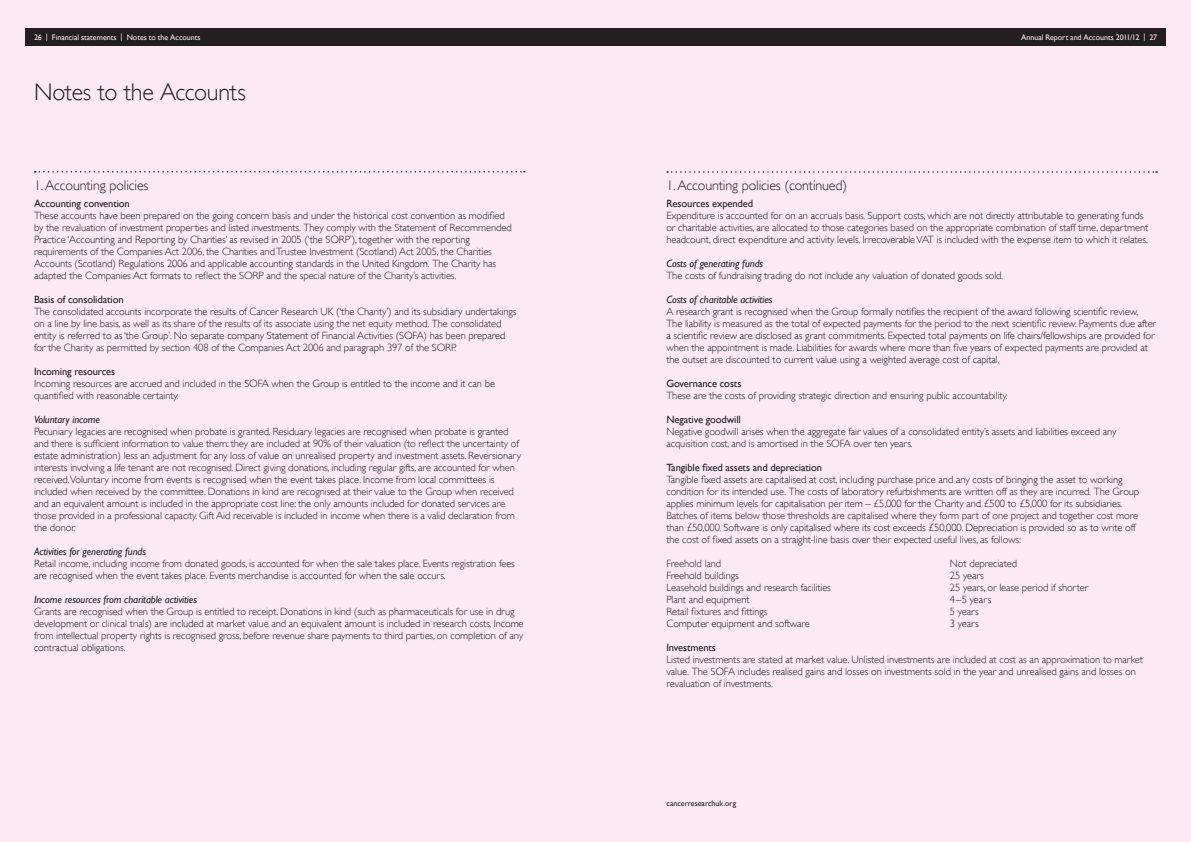
<style>
.page{position:relative;width:1191px;height:842px;background:#fff}
.page>*{position:absolute;margin:0;border:0;box-sizing:border-box;transform-origin:0 0}
._01_Section_head{font:300 24px "Gill Sans";letter-spacing:-.015em;color:#231f20}
._07_notes_heading{font:300 14px "Gill Sans";letter-spacing:-.01em;color:#231f20}
._05_table_copy{font:300 10.5px/12px "Gill Sans";letter-spacing:-.01em;color:#231f20}
._02_subhead{font:10.5px "Gill Sans";letter-spacing:-.01em;color:#231f20}
._02_subhead_level_2{font:italic 10.5px "Gill Sans";letter-spacing:-.01em;color:#231f20}
.t1{font:8px "Gill Sans";letter-spacing:-.005em;color:#fce9f1}
.t2{font:8px "Gill Sans";color:#231f20}
</style>
<div class="page">
<div style="left:595px;top:0;width:596px;height:842px;background:#fce9f1"></div>
<div style="left:0;top:0;width:595px;height:842px;background:#fce9f1"></div>
<div style="left:26px;top:29px;width:1139px;height:17px;background:#231f20"></div>
<svg style="left:667px;top:171px;width:490px;height:2px"></svg>
<svg style="left:35px;top:171px;width:490px;height:2px"></svg>
<p class="t1" style="left:34px;top:32px;width:168px">26 | Financial statements | Notes to the Accounts</p>
<p class="t1" style="left:1021px;top:32px;width:138px">Annual Report and Accounts 2011/12 | 27</p>
<p class="_01_Section_head" style="left:34px;top:78px;width:213px">Notes to the Accounts</p>
<p class="_07_notes_heading" style="left:34px;top:177px;width:116px">1. Accounting policies</p>
<p class="_02_subhead" style="left:34px;top:197px;width:97px">Accounting convention</p>
<p class="_05_table_copy" style="left:34px;top:209px;width:479px">These accounts have been prepared on the going concern basis and under the historical cost convention as modified by the revaluation of investment properties and listed investments. They comply with the Statement of Recommended Practice ‘Accounting and Reporting by Charities’ as revised in 2005 (‘the SORP’), together with the reporting requirements of the Companies Act 2006, the Charities and Trustee Investment (Scotland) Act 2005, the Charities Accounts (Scotland) Regulations 2006 and applicable accounting standards in the United Kingdom. The Charity has adapted the Companies Act formats to reflect the SORP and the special nature of the Charity’s activities.</p>
<p class="_02_subhead" style="left:34px;top:293px;width:91px">Basis of consolidation</p>
<p class="_05_table_copy" style="left:34px;top:305px;width:484px">The consolidated accounts incorporate the results of Cancer Research UK (‘the Charity’) and its subsidiary undertakings on a line by line basis, as well as its share of the results of its associate using the net equity method. The consolidated entity is referred to as ‘the Group’. No separate company Statement of Financial Activities (SOFA) has been prepared for the Charity as permitted by section 408 of the Companies Act 2006 and paragraph 397 of the SORP.</p>
<p class="_02_subhead" style="left:34px;top:365px;width:83px">Incoming resources</p>
<p class="_05_table_copy" style="left:34px;top:377px;width:462px">Incoming resources are accrued and included in the SOFA when the Group is entitled to the income and it can be quantified with reasonable certainty.</p>
<p class="_02_subhead_level_2" style="left:34px;top:413px;width:67px">Voluntary income</p>
<p class="_05_table_copy" style="left:34px;top:425px;width:488px">Pecuniary legacies are recognised when probate is granted. Residuary legacies are recognised when probate is granted and there is sufficient information to value them: they are included at 90% of their valuation (to reflect the uncertainty of estate administration) less an adjustment for any loss of value on unrealised property and investment assets. Reversionary interests involving a life tenant are not recognised. Direct giving donations, including regular gifts, are accounted for when received.Voluntary income from events is recognised when the event takes place. Income from local committees is included when received by the committee. Donations in kind are recognised at their value to the Group when received and an equivalent amount is included in the appropriate cost line: the only amounts included for donated services are those provided in a professional capacity. Gift Aid receivable is included in income when there is a valid declaration from the donor.</p>
<p class="_02_subhead_level_2" style="left:34px;top:545px;width:113px">Activities for generating funds</p>
<p class="_05_table_copy" style="left:34px;top:557px;width:482px">Retail income, including income from donated goods, is accounted for when the sale takes place. Events registration fees are recognised when the event takes place. Events merchandise is accounted for when the sale occurs.</p>
<p class="_02_subhead_level_2" style="left:34px;top:593px;width:164px">Income resources from charitable activities</p>
<p class="_05_table_copy" style="left:34px;top:605px;width:491px">Grants are recognised when the Group is entitled to receipt. Donations in kind (such as pharmaceuticals for use in drug development or clinical trials) are included at market value and an equivalent amount is included in research costs. Income from intellectual property rights is recognised gross, before revenue share payments to third parties, on completion of any contractual obligations.</p>
<p class="_07_notes_heading" style="left:666px;top:177px;width:182px">1. Accounting policies (continued)</p>
<p class="_02_subhead" style="left:666px;top:197px;width:88px">Resources expended</p>
<p class="_05_table_copy" style="left:666px;top:209px;width:483px">Expenditure is accounted for on an accruals basis. Support costs, which are not directly attributable to generating funds or charitable activities, are allocated to those categories based on the appropriate combination of staff time, department headcount, direct expenditure and activity levels. Irrecoverable VAT is included with the expense item to which it relates.</p>
<p class="_02_subhead_level_2" style="left:666px;top:257px;width:98px">Costs of generating funds</p>
<p class="_05_table_copy" style="left:666px;top:269px;width:338px">The costs of fundraising trading do not include any valuation of donated goods sold.</p>
<p class="_02_subhead_level_2" style="left:666px;top:293px;width:108px">Costs of charitable activities</p>
<p class="_05_table_copy" style="left:666px;top:305px;width:491px">A research grant is recognised when the Group formally notifies the recipient of the award following scientific review.<br>The liability is measured as the total of expected payments for the period to the next scientific review. Payments due after a scientific review are disclosed as grant commitments. Expected total payments on life chairs/fellowships are provided for when the appointment is made. Liabilities for awards where more than five years of expected payments are provided at the outset are discounted to current value using a weighted average cost of capital.</p>
<p class="_02_subhead" style="left:666px;top:377px;width:76px">Governance costs</p>
<p class="_05_table_copy" style="left:666px;top:389px;width:343px">These are the costs of providing strategic direction and ensuring public accountability.</p>
<p class="_02_subhead" style="left:666px;top:413px;width:76px">Negative goodwill</p>
<p class="_05_table_copy" style="left:666px;top:425px;width:451px">Negative goodwill arises when the aggregate fair values of a consolidated entity’s assets and liabilities exceed any acquisition cost, and is amortised in the SOFA over ten years.</p>
<p class="_02_subhead" style="left:666px;top:461px;width:157px">Tangible fixed assets and depreciation</p>
<p class="_05_table_copy" style="left:666px;top:473px;width:474px">Tangible fixed assets are capitalised at cost, including purchase price and any costs of bringing the asset to working condition for its intended use. The costs of laboratory refurbishments are written off as they are incurred. The Group applies minimum levels for capitalisation per item – £5,000 for the Charity and £500 to £5,000 for its subsidiaries.<br>Batches of items below those thresholds are capitalised where they form part of one project and together cost more than £50,000. Software is only capitalised where its cost exceeds £50,000. Depreciation is provided so as to write off the cost of fixed assets on a straight-line basis over their expected useful lives, as follows:</p>
<p class="_05_table_copy" style="left:666px;top:557px;width:56px">Freehold land</p>
<p class="_05_table_copy" style="left:950px;top:557px;width:69px">Not depreciated</p>
<p class="_05_table_copy" style="left:666px;top:569px;width:74px">Freehold buildings</p>
<p class="_05_table_copy" style="left:950px;top:569px;width:35px">25 years</p>
<p class="_05_table_copy" style="left:666px;top:581px;width:166px">Leasehold buildings and research facilities</p>
<p class="_05_table_copy" style="left:950px;top:581px;width:140px">25 years, or lease period if shorter</p>
<p class="_05_table_copy" style="left:666px;top:593px;width:85px">Plant and equipment</p>
<p class="_05_table_copy" style="left:950px;top:593px;width:43px">4–5 years</p>
<p class="_05_table_copy" style="left:666px;top:605px;width:103px">Retail fixtures and fittings</p>
<p class="_05_table_copy" style="left:950px;top:605px;width:30px">5 years</p>
<p class="_05_table_copy" style="left:666px;top:617px;width:145px">Computer equipment and software</p>
<p class="_05_table_copy" style="left:950px;top:617px;width:30px">3 years</p>
<p class="_02_subhead" style="left:666px;top:641px;width:51px">Investments</p>
<p class="_05_table_copy" style="left:666px;top:653px;width:478px">Listed investments are stated at market value. Unlisted investments are included at cost as an approximation to market value. The SOFA includes realised gains and losses on investments sold in the year and unrealised gains and losses on revaluation of investments.</p>
<p class="t2" style="left:666px;top:799px;width:71px">cancerresearchuk.org</p>
</div>
